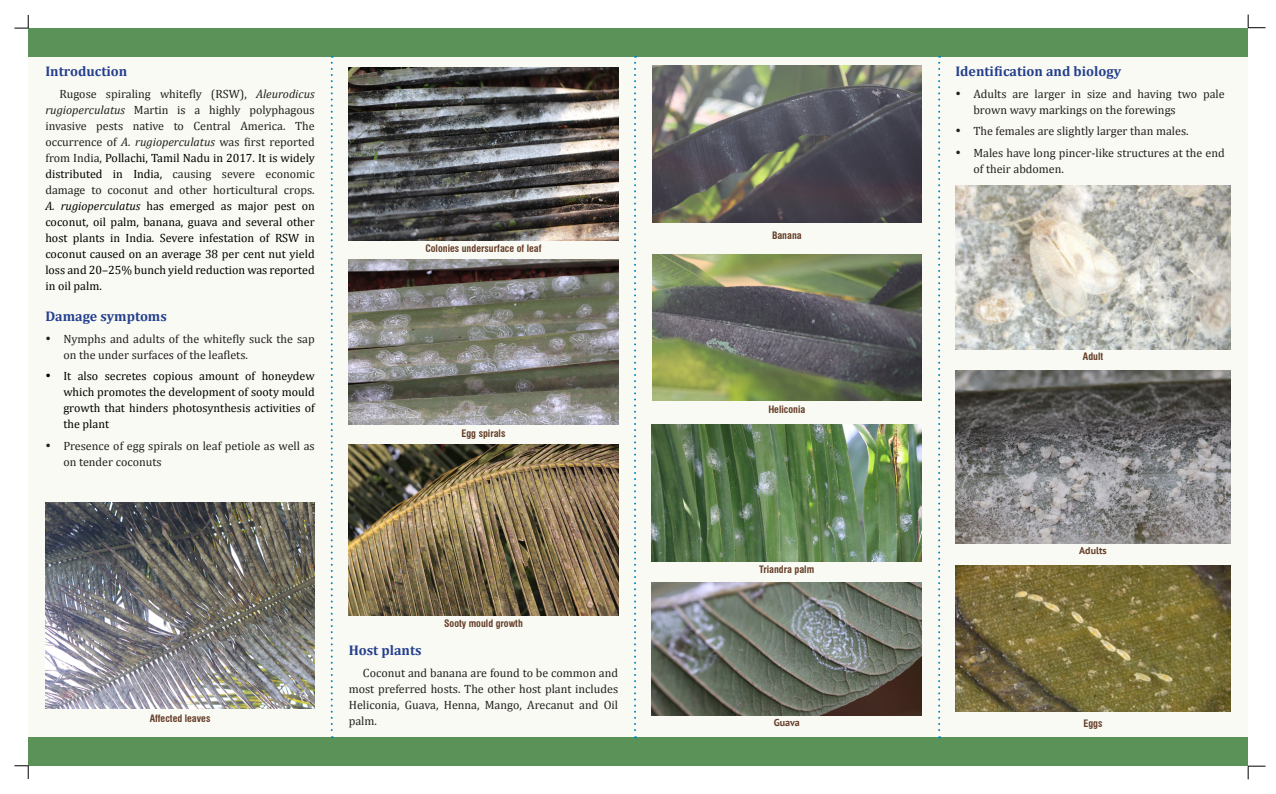
<style>
.page{position:relative;width:1276px;height:794px;background:#fff}
.page>*{position:absolute;margin:0;border:0;box-sizing:border-box;transform-origin:0 0}
.Sub_titles{font:700 14px "Cambria";color:#253f8e}
.Body_text{font:12px/16px "Cambria";color:#000;text-align:justify}
.Body_text-2{font:12px/16px "Cambria";color:#231f20}
.Captions{font:700 condensed 10px "Swiss 721 BT";color:#653e29}
.Captions-2{font:700 10px "PT Sans";color:#653e29}
.s1{color:#231f20}
.s2{font-style:italic;color:#231f20}
.s3{font-style:italic}
</style>
<div class="page">
<div style="left:28px;top:53px;width:1219px;height:684px;background:#f9faf3"></div>
<div style="left:29px;top:28px;width:1219px;height:29px;background:#5b9258"></div>
<div style="left:29px;top:737px;width:1219px;height:29px;background:#5b9258"></div>
<svg style="left:14px;top:765px;width:15px;height:14px"></svg>
<svg style="left:14px;top:15px;width:15px;height:14px"></svg>
<svg style="left:1248px;top:766px;width:17px;height:13px"></svg>
<svg style="left:1248px;top:15px;width:17px;height:14px"></svg>
<svg style="left:331px;top:56px;width:2px;height:682px"></svg>
<svg style="left:634px;top:56px;width:2px;height:682px"></svg>
<svg style="left:938px;top:56px;width:2px;height:682px"></svg>
<img style="left:45px;top:503px;width:270px;height:205px">
<img style="left:349px;top:68px;width:269px;height:173px">
<img style="left:349px;top:259px;width:269px;height:165px">
<img style="left:349px;top:445px;width:269px;height:170px">
<img style="left:652px;top:65px;width:269px;height:157px">
<img style="left:652px;top:254px;width:269px;height:146px">
<img style="left:652px;top:424px;width:269px;height:137px">
<img style="left:652px;top:583px;width:269px;height:133px">
<img style="left:955px;top:185px;width:275px;height:164px">
<img style="left:955px;top:370px;width:275px;height:174px">
<img style="left:955px;top:566px;width:275px;height:145px">
<p class="Sub_titles" style="left:45px;top:61px;width:83px">Introduction</p>
<p class="Body_text" style="left:45px;top:86px;width:271px;text-indent:14px"><span class="s1">Rugose spiraling whitefly (RSW),</span> <span class="s2">Aleurodicus rugioperculatus</span> <span class="s1">Martin is a highly polyphagous invasive pests native to Central America. The occurrence of</span> <span class="s2">A. rugioperculatus</span> <span class="s1">was first reported from India,</span> Pollachi, Tamil Nadu in 2017. It is widely distributed in India, <span class="s1">causing severe economic damage to coconut and other horticultural crops.<br></span><span class="s3">A. rugioperculatus</span> has emerged as major pest on coconut, oil palm, banana, guava and several other host plants in India. Severe infestation of RSW in coconut caused on an average 38 per cent nut yield loss and 20–25% bunch yield reduction was reported in oil palm.</p>
<p class="Sub_titles" style="left:45px;top:306px;width:123px">Damage symptoms</p>
<p class="Body_text-2" style="left:63px;top:330px;width:253px;text-indent:-18px">• Nymphs and adults of the whitefly suck the sap on the under surfaces of the leaflets.</p>
<p class="Body_text" style="left:63px;top:368px;width:253px;text-indent:-18px">• It also secretes copious amount of honeydew which promotes the development of sooty mould growth that hinders photosynthesis activities of the plant</p>
<p class="Body_text-2" style="left:63px;top:438px;width:253px;text-indent:-18px">• Presence of egg spirals on leaf petiole as well as on tender coconuts</p>
<p class="Captions" style="left:425px;top:243px;width:118px">Colonies undersurface of leaf</p>
<p class="Captions" style="left:461px;top:427px;width:45px">Egg spirals</p>
<p class="Captions" style="left:150px;top:712px;width:62px">Affected leaves</p>
<p class="Captions" style="left:444px;top:618px;width:80px">Sooty mould growth</p>
<p class="Sub_titles" style="left:349px;top:641px;width:74px">Host plants</p>
<p class="Body_text-2" style="left:349px;top:665px;width:271px;text-align:justify;text-indent:14px">Coconut and banana are found to be common and most preferred hosts. The other host plant includes Heliconia, Guava, Henna, Mango, Arecanut and Oil palm.</p>
<p class="Captions" style="left:772px;top:229px;width:31px">Banana</p>
<p class="Captions" style="left:768px;top:403px;width:39px">Heliconia</p>
<p class="Captions" style="left:759px;top:563px;width:56px">Triandra palm</p>
<p class="Captions-2" style="left:773px;top:716px;width:28px">Guava</p>
<p class="Sub_titles" style="left:955px;top:61px;width:167px">Identification and biology</p>
<p class="Body_text-2" style="left:973px;top:86px;width:253px;text-indent:-18px">• Adults are larger in size and having two pale brown wavy markings on the forewings</p>
<p class="Body_text-2" style="left:955px;top:123px;width:235px">• The females are slightly larger than males.</p>
<p class="Body_text-2" style="left:973px;top:145px;width:253px;text-indent:-18px">• Males have long pincer-like structures at the end of their abdomen.</p>
<p class="Captions" style="left:1083px;top:350px;width:22px">Adult</p>
<p class="Captions-2" style="left:1079px;top:544px;width:29px">Adults</p>
<p class="Captions" style="left:1083px;top:717px;width:21px">Eggs</p>
</div>
